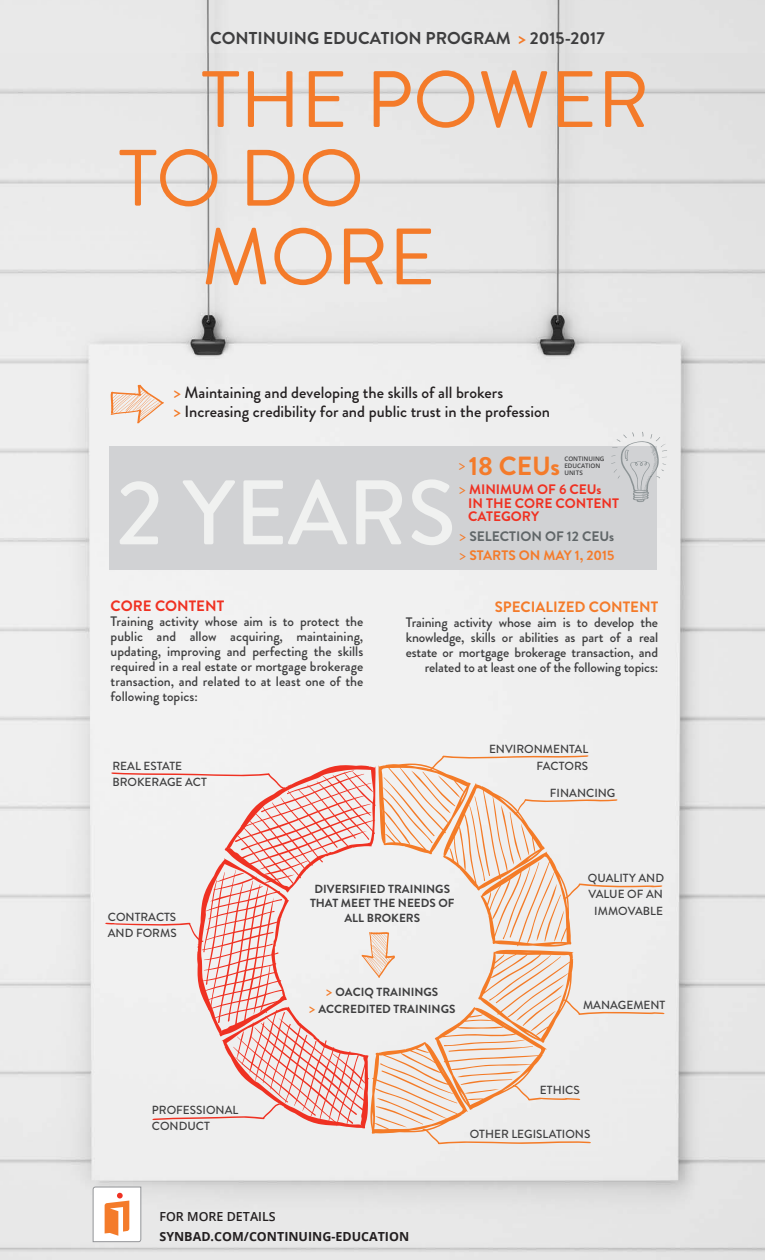
<style>
.page{position:relative;width:765px;height:1260px;background:#fff}
.page>*{position:absolute;margin:0;border:0;box-sizing:border-box;transform-origin:0 0}
.t1{font:500 91.38px "Brandon Grotesque";color:#f0f1f0}
.t2{font:79.75px "Brandon Grotesque";color:#f47b2a}
.t3{font:700 26.25px "Brandon Grotesque";color:#f47b2a}
.t4{font:700 17.12px "Brandon Grotesque";color:#3e3e3f}
.t5{font:500 16.25px/18.8px "Brandon Grotesque";color:#231f20}
.t6{font:700 15px "Brandon Grotesque";color:#f47b2a}
.t7{font:700 15px "Brandon Grotesque";color:#ef3122}
.t8{font:500 13.75px/15px "Brandon Grotesque";letter-spacing:-.01em;color:#3e3e3f;text-align:justify}
.t9{font:700 13.75px/13.8px "Brandon Grotesque";color:#ef3122}
.t10{font:700 13.75px/19.4px "Brandon Grotesque";color:#606668}
.t11{font:700 12.5px "Open Sans";color:#231f20}
.t12{font:600 12.5px "Open Sans";color:#231f20}
.t13{font:500 11.75px/16.5px "Brandon Grotesque";color:#3e3e3f}
.t14{font:700 11.75px/14.1px "Brandon Grotesque";color:#3e3e3f;text-align:center}
.t15{font:600 6.25px/6.9px "Open Sans";color:#3e3e3f}
.s1{color:#f47b2a}
.s2{color:#f47b27}
.s3{font-weight:400;font-size:15px;color:#f47b2a}
.s4{font-weight:500;font-size:14.12px;color:#f47b27}
</style>
<div class="page">
<div style="left:0;top:0;width:765px;height:54px;background:#e6e6e6"></div>
<img style="left:0;top:54px;width:765px;height:1206px">
<svg style="left:110px;top:384px;width:55px;height:40px"></svg>
<svg style="left:85px;top:755px;width:587px;height:390px"></svg>
<div style="left:110px;top:446px;width:547px;height:123px;background:#d1d2d4"></div>
<svg style="left:92px;top:1186px;width:50px;height:56px"></svg>
<svg style="left:611px;top:432px;width:56px;height:70px"></svg>
<p class="t4" style="left:210px;top:26px;width:396px">CONTINUING EDUCATION PROGRAM <span class="s1">&gt;</span> 2015-2017</p>
<h2 class="t2" style="left:202px;top:45px;width:450px">THE POWER</h2>
<h2 class="t2" style="left:119px;top:123px;width:247px">TO DO</h2>
<h2 class="t2" style="left:202px;top:202px;width:236px">MORE</h2>
<p class="t5" style="left:174px;top:384px;width:378px"><span class="s1">&gt;</span> Maintaining and developing the skills of all brokers<br><span class="s2">&gt;</span> Increasing credibility for and public trust in the profession</p>
<h3 class="t3" style="left:459px;top:448px;width:103px"><sup>&gt;</sup> 18 CEUs</h3>
<p class="t9" style="left:468px;top:482px;width:152px;text-indent:-9px"><span class="s3">&gt;</span> MINIMUM OF 6 CEUs<br>IN THE CORE CONTENT<br>CATEGORY</p>
<p class="t10" style="left:459px;top:526px;width:156px"><span class="s3">&gt;</span> SELECTION OF 12 CEUs <span class="s3">&gt;</span> <span class="s1">STARTS ON MAY 1, 2015</span></p>
<p class="t15" style="left:564px;top:455px;width:42px">CONTINUING<br>EDUCATION<br>UNITS</p>
<h1 class="t1" style="left:116px;top:450px;width:341px">2 YEARS</h1>
<p class="t7" style="left:111px;top:596px;width:115px">CORE CONTENT</p>
<p class="t8" style="left:111px;top:614px;width:254px">Training activity whose aim is to protect the public and allow acquiring, maintaining, updating, improving and perfecting the skills required in a real estate or mortgage brokerage transaction, and related to at least one of the following topics:</p>
<p class="t13" style="left:112px;top:757px;width:96px">REAL ESTATE<br>BROKERAGE ACT</p>
<p class="t6" style="left:495px;top:596px;width:165px">SPECIALIZED CONTENT</p>
<p class="t8" style="left:406px;top:615px;width:254px;text-align:right">Training activity whose aim is to develop the knowledge, skills or abilities as part of a real estate or mortgage brokerage transaction, and related to at least one of the following topics:</p>
<p class="t13" style="left:489px;top:741px;width:101px;text-align:right">ENVIRONMENTAL<br>FACTORS</p>
<p class="t13" style="left:550px;top:785px;width:67px">FINANCING</p>
<p class="t13" style="left:108px;top:909px;width:70px">CONTRACTS<br>AND FORMS</p>
<p class="t13" style="left:152px;top:1101px;width:88px">PROFESSIONAL<br>CONDUCT</p>
<p class="t14" style="left:310px;top:882px;width:146px">DIVERSIFIED TRAININGS<br>THAT MEET THE NEEDS OF<br>ALL BROKERS</p>
<p class="t14" style="left:309px;top:983px;width:148px;line-height:17.6px"><span class="s4">&gt;</span> OACIQ TRAININGS<br><span class="s4">&gt;</span> ACCREDITED TRAININGS</p>
<p class="t13" style="left:588px;top:870px;width:78px;text-align:center">QUALITY AND<br>VALUE OF AN<br>IMMOVABLE</p>
<p class="t13" style="left:583px;top:997px;width:84px">MANAGEMENT</p>
<p class="t13" style="left:540px;top:1082px;width:41px">ETHICS</p>
<p class="t13" style="left:470px;top:1126px;width:122px">OTHER LEGISLATIONS</p>
<p class="t12" style="left:159px;top:1208px;width:118px">FOR MORE DETAILS</p>
<p class="t11" style="left:159px;top:1228px;width:251px">SYNBAD.COM/CONTINUING-EDUCATION</p>
</div>
